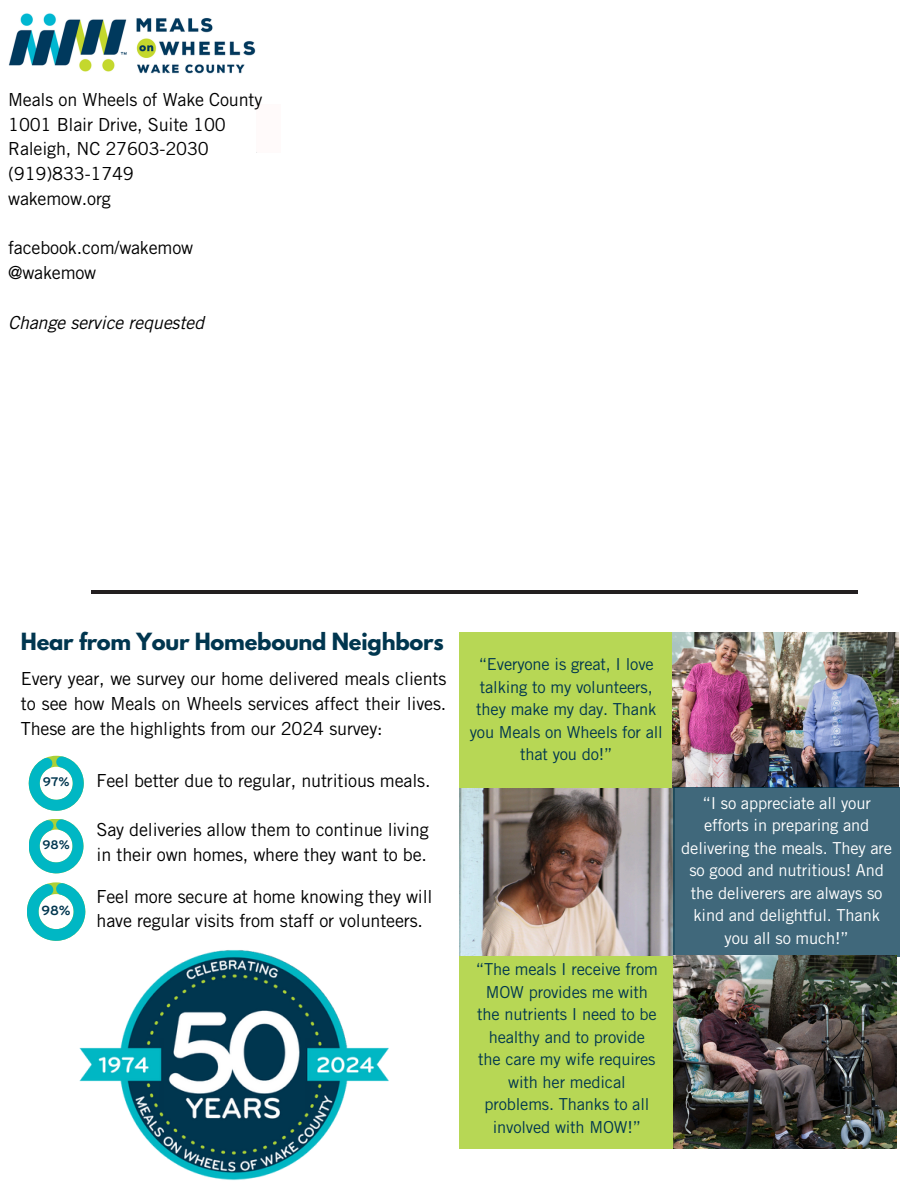
<style>
.page{position:relative;width:918px;height:1188px;background:#fff}
.page>*{position:absolute;margin:0;border:0;box-sizing:border-box;transform-origin:0 0}
.t1{font:700 21px "League Spartan";letter-spacing:-.01em;color:#00364f}
.t2{font:18px/24.8px "Trade Gothic LT Std";letter-spacing:-.01em;color:#000}
.t3{font:italic 18px "Trade Gothic LT Std";letter-spacing:-.01em;color:#000}
.t4{font:16.5px/22.5px "Trade Gothic LT Std";letter-spacing:-.01em;color:#00364f;text-align:center}
.t5{font:16.5px/22.5px "Trade Gothic LT Std";letter-spacing:-.01em;color:#fff;text-align:center}
.t6{font:700 13.8px "Bryant";color:#00364f}
.t7{font:700 13.05px "Bryant";color:#00364f}
.t8{font:700 12.9px "Bryant";color:#00364f}
</style>
<div class="page">
<hr style="left:92px;top:590px;width:766px;height:3px;background:#231f20">
<img style="left:8px;top:13px;width:248px;height:61px">
<div style="left:459px;top:632px;width:215px;height:162px;background:#b7d755"></div>
<img style="left:673px;top:632px;width:225px;height:155px">
<div style="left:459px;top:955px;width:214px;height:194px;background:#b7d755"></div>
<img style="left:460px;top:788px;width:214px;height:168px">
<div style="left:674px;top:788px;width:226px;height:169px;background:#40687b"></div>
<svg style="left:29px;top:756px;width:55px;height:55px"></svg>
<svg style="left:29px;top:819px;width:54px;height:54px"></svg>
<svg style="left:27px;top:882px;width:58px;height:59px"></svg>
<img style="left:674px;top:956px;width:223px;height:192px">
<img style="left:79px;top:950px;width:310px;height:230px">
<p class="t2" style="left:8px;top:89px;width:256px">Meals on Wheels of Wake County</p>
<p class="t2" style="left:8px;top:114px;width:219px">1001 Blair Drive, Suite 100</p>
<p class="t2" style="left:8px;top:139px;width:202px">Raleigh, NC 27603-2030</p>
<p class="t2" style="left:8px;top:164px;width:127px">(919)833-1749</p>
<h1 class="t2" style="left:8px;top:188px;width:104px">wakemow.org</h1>
<p class="t2" style="left:8px;top:238px;width:187px">facebook.com/wakemow</p>
<p class="t2" style="left:8px;top:263px;width:90px">@wakemow</p>
<p class="t3" style="left:8px;top:316px;width:197px">Change service requested</p>
<p class="t1" style="left:21px;top:631px;width:424px">Hear from Your Homebound Neighbors</p>
<p class="t2" style="left:21px;top:669px;width:427px;text-align:justify">Every year, we survey our home delivered meals clients to see how Meals on Wheels services affect their lives.<br>These are the highlights from our 2024 survey:</p>
<p class="t7" style="left:43px;top:777px;width:28px">97%</p>
<p class="t8" style="left:42px;top:840px;width:29px">98%</p>
<p class="t6" style="left:41px;top:905px;width:31px">98%</p>
<p class="t2" style="left:97px;top:770px;width:336px">Feel better due to regular, nutritious meals.</p>
<p class="t2" style="left:97px;top:820px;width:334px">Say deliveries allow them to continue living in their own homes, where they want to be.</p>
<p class="t2" style="left:97px;top:886px;width:338px">Feel more secure at home knowing they will have regular visits from staff or volunteers.</p>
<p class="t4" style="left:470px;top:655px;width:195px">“Everyone is great, I love talking to my volunteers, they make my day. Thank you Meals on Wheels for all that you do!”</p>
<p class="t4" style="left:476px;top:960px;width:183px">“The meals I receive from<br>MOW provides me with the nutrients I need to be healthy and to provide the care my wife requires with her medical problems. Thanks to all involved with MOW!”</p>
<p class="t5" style="left:681px;top:794px;width:212px">“I so appreciate all your efforts in preparing and delivering the meals. They are so good and nutritious! And the deliverers are always so kind and delightful. Thank you all so much!”</p>
</div>
